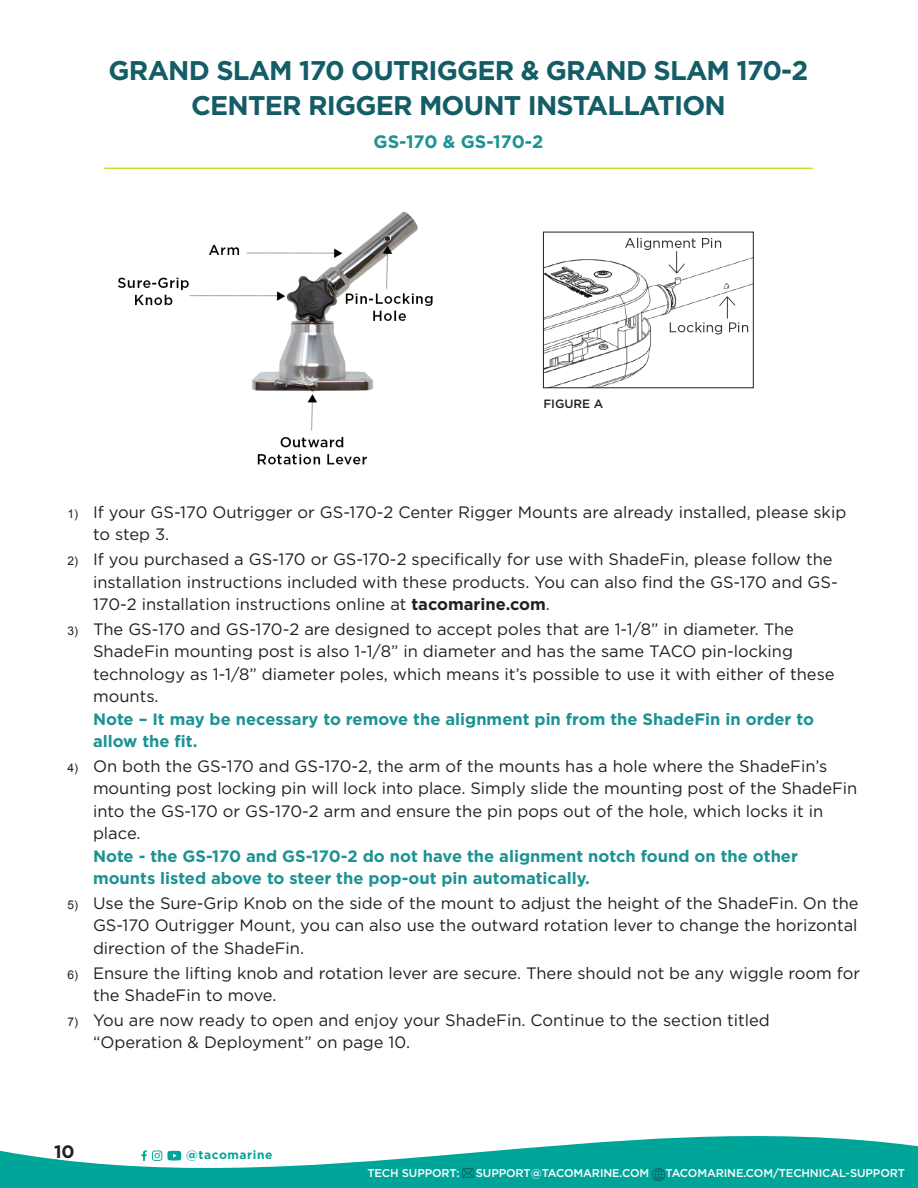
<style>
.page{position:relative;width:918px;height:1188px;background:#fff}
.page>*{position:absolute;margin:0;border:0;box-sizing:border-box;transform-origin:0 0}
.bullets_for_instruct{font:700 27px "Gotham";letter-spacing:-.03em;color:#145d66}
.bullets_for_instruct-2{font:700 18px "Gotham";color:#1c9292}
.bullets_for_instruct-3{font:700 18px "Gotham";color:#231f20}
.t1{font:16.5px/22.5px "Gotham";color:#231f20}
.t2{font:700 12px "Gotham";letter-spacing:.05em;color:#00a59a}
.bullets_for_instruct-4{font:500 12px "Gotham";color:#231f20}
.t3{font:500 11.25px "Gotham";letter-spacing:-.01em;color:#fff}
.s1{font-family:"Arial";font-size:12px}
.s2{font-weight:700}
.s3{font-weight:700;color:#1c9292}
</style>
<div class="page">
<svg style="left:0;top:1136px;width:916px;height:31px"></svg>
<svg style="left:141px;top:1150px;width:40px;height:11px"></svg>
<div style="left:1px;top:1167px;width:915px;height:21px;background:#00a59a"></div>
<hr style="left:0;top:1151px;width:1px;height:37px;background:#00a59a">
<hr style="left:916px;top:1146px;width:2px;height:42px;background:#00a59a">
<img style="left:118px;top:211px;width:315px;height:254px">
<img style="left:545px;top:237px;width:207px;height:149px">
<div style="left:543px;top:232px;width:211px;height:156px;border:1px solid #231f20"></div>
<hr style="left:104px;top:168px;width:709px;height:1px;background:#cddc28">
<p class="bullets_for_instruct" style="left:109px;top:53px;width:701px">GRAND SLAM 170 OUTRIGGER &amp; GRAND SLAM 170-2</p>
<p class="bullets_for_instruct" style="left:191px;top:88px;width:536px">CENTER RIGGER MOUNT INSTALLATION</p>
<p class="bullets_for_instruct-2" style="left:374px;top:130px;width:171px">GS-170 &amp; GS-170-2</p>
<p class="bullets_for_instruct-4" style="left:543px;top:396px;width:61px">FIGURE A</p>
<p class="t1" style="left:93px;top:500px;width:755px;text-indent:-25px"><span class="s1">1)</span> If your GS-170 Outrigger or GS-170-2 Center Rigger Mounts are already installed, please skip to step 3.</p>
<p class="t1" style="left:93px;top:548px;width:746px;text-indent:-25px"><span class="s1">2)</span> If you purchased a GS-170 or GS-170-2 specifically for use with ShadeFin, please follow the installation instructions included with these products. You can also find the GS-170 and GS-<br>170-2 installation instructions online at <span class="s2">tacomarine.com</span>.</p>
<p class="t1" style="left:93px;top:617px;width:743px;text-indent:-25px"><span class="s1">3)</span> The GS-170 and GS-170-2 are designed to accept poles that are 1-1/8” in diameter. The ShadeFin mounting post is also 1-1/8” in diameter and has the same TACO pin-locking technology as 1-1/8” diameter poles, which means it’s possible to use it with either of these mounts.<br><span class="s3">Note – It may be necessary to remove the alignment pin from the ShadeFin in order to allow the fit.</span></p>
<p class="t1" style="left:93px;top:754px;width:766px;text-indent:-25px"><span class="s1">4)</span> On both the GS-170 and GS-170-2, the arm of the mounts has a hole where the ShadeFin’s mounting post locking pin will lock into place. Simply slide the mounting post of the ShadeFin into the GS-170 or GS-170-2 arm and ensure the pin pops out of the hole, which locks it in place.<br><span class="s3">Note - the GS-170 and GS-170-2 do not have the alignment notch found on the other mounts listed above to steer the pop-out pin automatically.</span></p>
<p class="t1" style="left:93px;top:892px;width:767px;text-align:justify;text-indent:-25px"><span class="s1">5)</span> Use the Sure-Grip Knob on the side of the mount to adjust the height of the ShadeFin. On the GS-170 Outrigger Mount, you can also use the outward rotation lever to change the horizontal direction of the ShadeFin.</p>
<p class="t1" style="left:93px;top:961px;width:769px;text-indent:-25px"><span class="s1">6)</span> Ensure the lifting knob and rotation lever are secure. There should not be any wiggle room for the ShadeFin to move.</p>
<p class="t1" style="left:93px;top:1008px;width:678px;text-indent:-25px"><span class="s1">7)</span> You are now ready to open and enjoy your ShadeFin. Continue to the section titled “Operation &amp; Deployment” on page 10.</p>
<p class="bullets_for_instruct-3" style="left:54px;top:1140px;width:22px">10</p>
<p class="t2" style="left:186px;top:1146px;width:88px">@tacomarine</p>
<p class="t3" style="left:367px;top:1166px;width:94px">TECH SUPPORT:</p>
<p class="t3" style="left:476px;top:1166px;width:175px">SUPPORT@TACOMARINE.COM</p>
<p class="t3" style="left:666px;top:1166px;width:241px">TACOMARINE.COM/TECHNICAL-SUPPORT</p>
</div>
